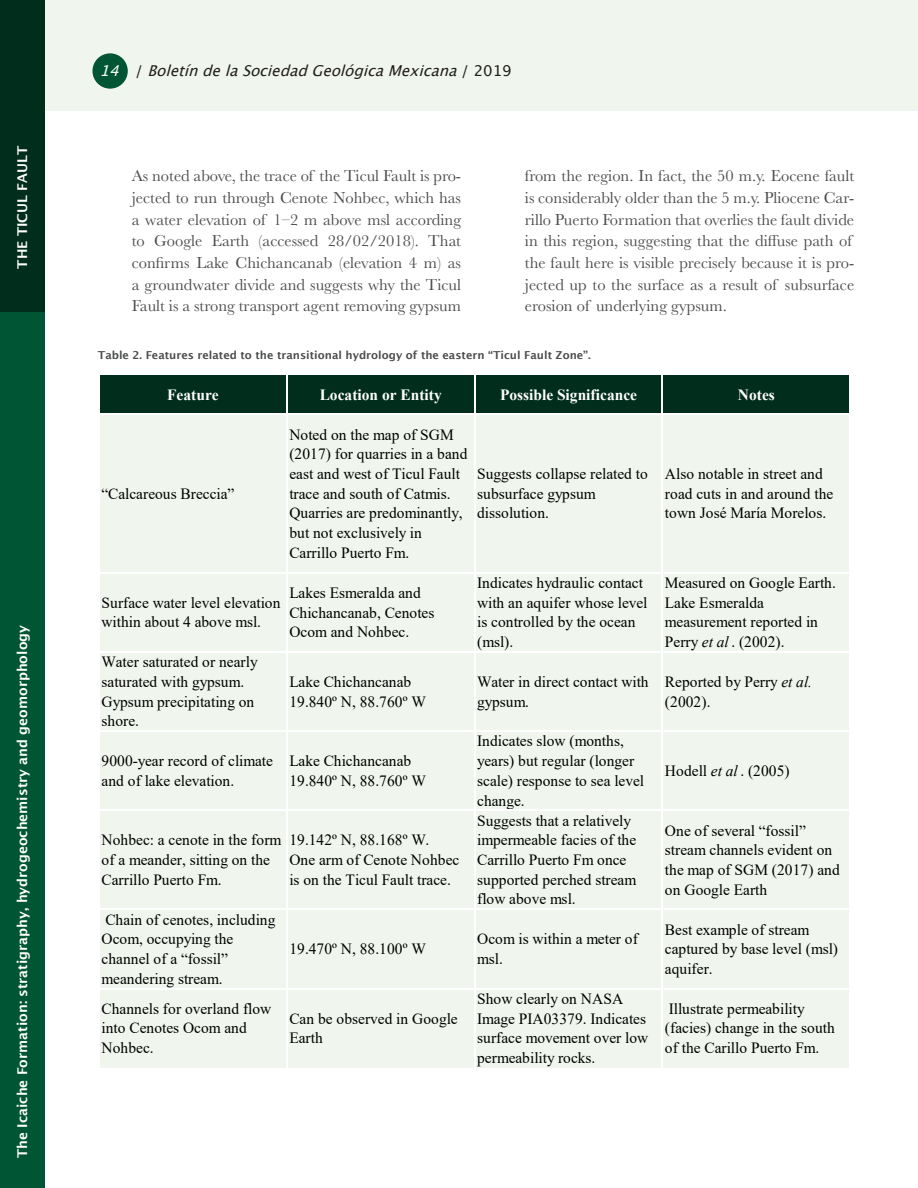
<style>
.page{position:relative;width:918px;height:1188px;background:#fff}
.page>*{position:absolute;margin:0;border:0;box-sizing:border-box;transform-origin:0 0}
.Indented-text{font:16.5px/21.8px "Baskerville";color:#4b4c4d;text-align:justify}
.t1{font:15.6px/19.6px "Times New Roman";color:#000}
.t2{font:700 15.6px "Times New Roman";color:#fff}
.t3{font:italic 15px "Lucida Grande";color:#231f20}
.Section{font:600 13.5px "Lucida Sans";color:#fff}
.Figure_foot{font:600 10.95px "Lucida Sans";color:#4b4c4d}
.s1{color:#fff}
.s2{font-style:normal}
.s3{font-style:italic}
</style>
<div class="page">
<div style="left:0;top:311px;width:44px;height:877px;background:#005534"></div>
<div style="left:45px;top:0;width:873px;height:111px;background:#f0f6ed"></div>
<div style="left:92px;top:53px;width:36px;height:36px;background:#005534;border-radius:50%"></div>
<div style="left:0;top:0;width:44px;height:311px;background:#012d1c"></div>
<div style="left:99px;top:374px;width:751px;height:40px;background:#012d1c"></div>
<div style="left:99px;top:414px;width:751px;height:654px;background:#f0f6ed"></div>
<hr style="left:98px;top:374px;width:2px;height:694px;background:#fff">
<hr style="left:286px;top:375px;width:1px;height:693px;background:#fff">
<hr style="left:474px;top:375px;width:1px;height:693px;background:#fff">
<hr style="left:662px;top:375px;width:1px;height:693px;background:#fff">
<hr style="left:100px;top:374px;width:751px;height:1px;background:#fff">
<hr style="left:100px;top:413px;width:751px;height:2px;background:#fff">
<hr style="left:100px;top:572px;width:751px;height:1px;background:#fff">
<hr style="left:100px;top:651px;width:751px;height:1px;background:#fff">
<hr style="left:100px;top:730px;width:751px;height:2px;background:#fff">
<hr style="left:100px;top:810px;width:751px;height:1px;background:#fff">
<hr style="left:100px;top:909px;width:751px;height:1px;background:#fff">
<hr style="left:100px;top:988px;width:751px;height:1px;background:#fff">
<p class="Section" style="left:15px;top:269px;width:124px;rotate:-90deg">THE TICUL FAULT</p>
<p class="Section" style="left:15px;top:1158px;width:534px;rotate:-90deg">The Icaiche Formation: stratigraphy, hydrogeochemistry and geomorphology</p>
<p class="t3" style="left:100px;top:62px;width:414px"><span class="s1">14</span> <span class="s2">/</span> BoletíndelaSociedadGeológicaMexicana<span class="s2">/ 2 0 1 9</span></p>
<p class="Indented-text" style="left:132px;top:165px;width:331px">As noted above, the trace of the Ticul Fault is pro&shy;jected to run through Cenote Nohbec, which has a water elevation of 1–2 m above msl according to Google Earth (accessed 28/02/2018). That confirms Lake Chichancanab (elevation 4 m) as a groundwater divide and suggests why the Ticul Fault is a strong transport agent removing gypsum</p>
<p class="Indented-text" style="left:525px;top:165px;width:331px;text-align:left">from the region. In fact, the 50 m.y. Eocene fault is considerably older than the 5 m.y. Pliocene Car&shy;rillo Puerto Formation that overlies the fault divide in this region, suggesting that the diffuse path of the fault here is visible precisely because it is pro&shy;jected up to the surface as a result of subsurface erosion of underlying gypsum.</p>
<p class="Figure_foot" style="left:98px;top:349px;width:495px">Table 2. Features related to the transitional hydrology of the eastern “Ticul Fault Zone”.</p>
<p class="t2" style="left:167px;top:383px;width:53px">Feature</p>
<p class="t2" style="left:320px;top:383px;width:124px">Location or Entity</p>
<p class="t2" style="left:500px;top:383px;width:139px">Possible Significance</p>
<p class="t2" style="left:738px;top:383px;width:39px">Notes</p>
<p class="t1" style="left:102px;top:483px;width:134px">“Calcareous Breccia”</p>
<p class="t1" style="left:289px;top:424px;width:180px">Noted on the map of SGM (2017) for quarries in a band east and west of Ticul Fault trace and south of Catmis.<br>Quarries are predominantly, but not exclusively in<br>Carrillo Puerto Fm.</p>
<p class="t1" style="left:477px;top:463px;width:172px">Suggests collapse related to subsurface gypsum dissolution.</p>
<p class="t1" style="left:665px;top:463px;width:170px">Also notable in street and road cuts in and around the town José María Morelos.</p>
<p class="t1" style="left:102px;top:592px;width:180px">Surface water level elevation within about 4 above msl.</p>
<p class="t1" style="left:289px;top:582px;width:147px">Lakes Esmeralda and<br>Chichancanab, Cenotes<br>Ocom and Nohbec.</p>
<p class="t1" style="left:477px;top:572px;width:172px">Indicates hydraulic contact with an aquifer whose level is controlled by the ocean (msl).</p>
<p class="t1" style="left:665px;top:572px;width:173px">Measured on Google Earth.<br>Lake Esmeralda measurement reported in<br>Perry <span class="s3">et al</span> . (2002).</p>
<p class="t1" style="left:102px;top:652px;width:158px">Water saturated or nearly saturated with gypsum.<br>Gypsum precipitating on shore.</p>
<p class="t1" style="left:289px;top:671px;width:138px">Lake Chichancanab<br>19.840º N, 88.760º W</p>
<p class="t1" style="left:477px;top:671px;width:173px">Water in direct contact with gypsum.</p>
<p class="t1" style="left:665px;top:671px;width:149px">Reported by Perry <span class="s3">et al. </span>(2002).</p>
<p class="t1" style="left:102px;top:751px;width:173px">9000-year record of climate and of lake elevation.</p>
<p class="t1" style="left:289px;top:751px;width:138px">Lake Chichancanab<br>19.840º N, 88.760º W</p>
<p class="t1" style="left:102px;top:830px;width:182px">Nohbec: a cenote in the form of a meander, sitting on the<br>Carrillo Puerto Fm.</p>
<p class="t1" style="left:289px;top:830px;width:171px">19.142º N, 88.168º W.<br>One arm of Cenote Nohbec is on the Ticul Fault trace.</p>
<p class="t1" style="left:477px;top:731px;width:169px">Indicates slow (months, years) but regular (longer scale) response to sea level change.</p>
<p class="t1" style="left:665px;top:760px;width:126px">Hodell <span class="s3">et al</span> . (2005)</p>
<p class="t1" style="left:477px;top:810px;width:161px">Suggests that a relatively impermeable facies of the<br>Carrillo Puerto Fm once supported perched stream flow above msl.</p>
<p class="t1" style="left:665px;top:820px;width:176px">One of several “fossil” stream channels evident on the map of SGM (2017) and on Google Earth</p>
<p class="t1" style="left:102px;top:909px;width:175px">Chain of cenotes, including<br>Ocom, occupying the channel of a “fossil” meandering stream.</p>
<p class="t1" style="left:289px;top:939px;width:138px">19.470º N, 88.100º W</p>
<p class="t1" style="left:477px;top:929px;width:162px">Ocom is within a meter of msl.</p>
<p class="t1" style="left:665px;top:919px;width:175px">Best example of stream captured by base level (msl) aquifer.</p>
<p class="t1" style="left:102px;top:998px;width:171px">Channels for overland flow into Cenotes Ocom and<br>Nohbec.</p>
<p class="t1" style="left:289px;top:1008px;width:170px">Can be observed in Google<br>Earth</p>
<p class="t1" style="left:477px;top:988px;width:173px">Show clearly on NASA<br>Image PIA03379. Indicates surface movement over low permeability rocks.</p>
<p class="t1" style="left:665px;top:998px;width:171px">Illustrate permeability (facies) change in the south of the Carillo Puerto Fm.</p>
</div>
